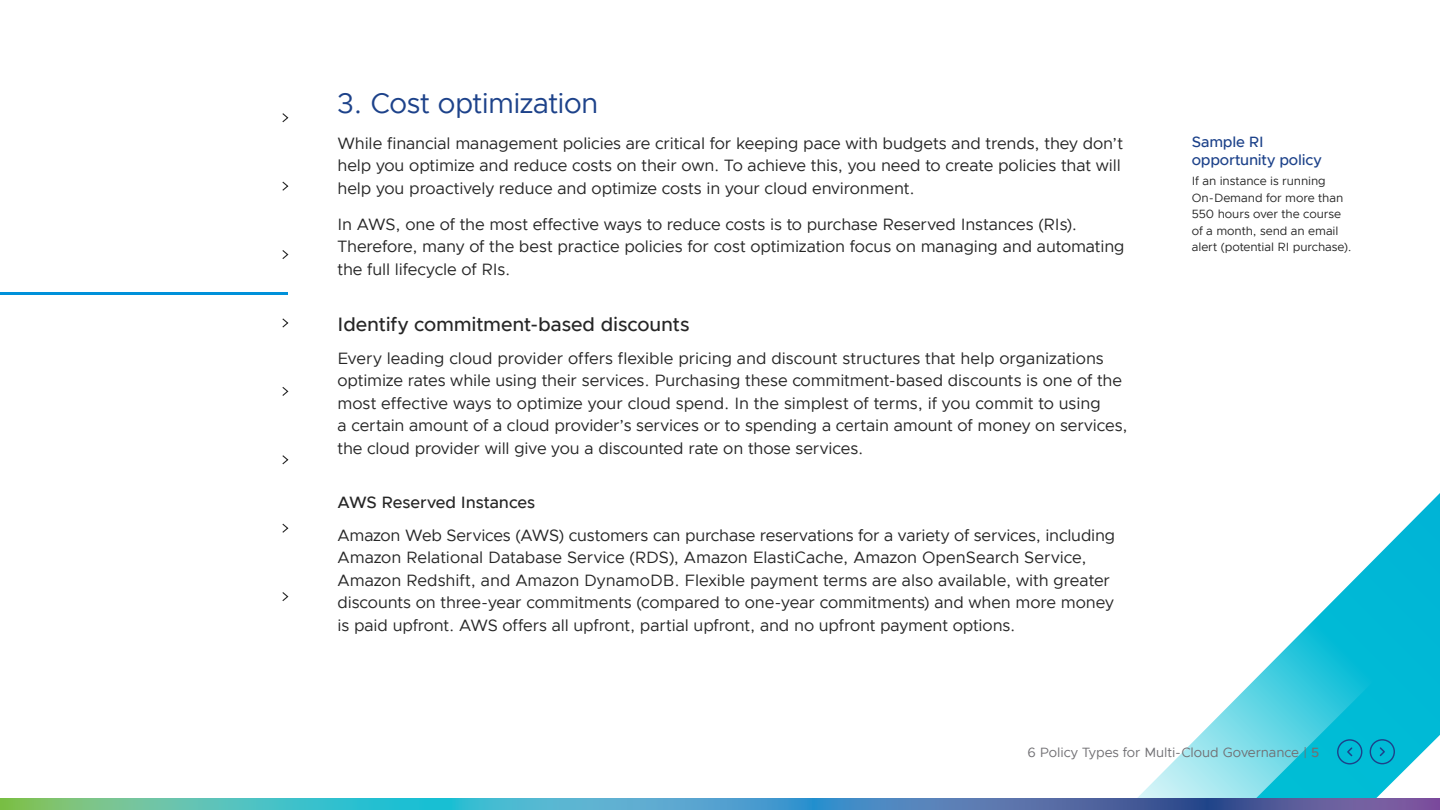
<style>
.page{position:relative;width:1440px;height:810px;background:#fff}
.page>*{position:absolute;margin:0;border:0;box-sizing:border-box;transform-origin:0 0}
.t1{font:28.5px "Metropolis";letter-spacing:-.02em;color:#1d428a}
.t2{font:500 19.5px "Metropolis";letter-spacing:-.005em;color:#262626}
.t3{font:16.5px/22.5px "Metropolis";letter-spacing:-.005em;color:#262626}
.t4{font:500 16.5px "Metropolis";letter-spacing:-.005em;color:#262626}
.t5{font:500 15px/18px "Metropolis";letter-spacing:-.015em;color:#1d428a}
.t6{font:13.5px "Metropolis";letter-spacing:-.005em;color:#717074}
.t7{font:12px/16.5px "Metropolis";letter-spacing:-.005em;color:#262626}
.s1{font-weight:500}
</style>
<div class="page">
<svg style="left:967px;top:493px;width:473px;height:306px"></svg>
<svg style="left:0;top:799px;width:1440px;height:11px;background:#5195b2"></svg>
<hr style="left:0;top:292px;width:288px;height:3px;background:#0091da">
<svg style="left:282px;top:113px;width:7px;height:10px"></svg>
<svg style="left:282px;top:181px;width:7px;height:10px"></svg>
<svg style="left:282px;top:250px;width:7px;height:9px"></svg>
<svg style="left:282px;top:318px;width:7px;height:10px"></svg>
<svg style="left:282px;top:387px;width:7px;height:9px"></svg>
<svg style="left:282px;top:455px;width:7px;height:10px"></svg>
<svg style="left:282px;top:523px;width:7px;height:10px"></svg>
<svg style="left:282px;top:592px;width:7px;height:9px"></svg>
<div style="left:1370px;top:739px;width:25px;height:25px;border:1px solid #1d428a;border-radius:50%"></div>
<svg style="left:1378px;top:746px;width:8px;height:12px"></svg>
<div style="left:1337px;top:739px;width:25px;height:26px;border:1px solid #1d428a;border-radius:50%"></div>
<svg style="left:1346px;top:746px;width:8px;height:12px"></svg>
<h1 class="t1" style="left:338px;top:85px;width:262px">3. Cost optimization</h1>
<p class="t3" style="left:338px;top:132px;width:787px">While financial management policies are critical for keeping pace with budgets and trends, they don’t help you optimize and reduce costs on their own. To achieve this, you need to create policies that will help you proactively reduce and optimize costs in your cloud environment.</p>
<p class="t3" style="left:338px;top:213px;width:789px">In AWS, one of the most effective ways to reduce costs is to purchase Reserved Instances (RIs).<br>Therefore, many of the best practice policies for cost optimization focus on managing and automating the full lifecycle of RIs.</p>
<p class="t2" style="left:338px;top:312px;width:354px">Identify commitment-based discounts</p>
<p class="t3" style="left:338px;top:347px;width:792px">Every leading cloud provider offers flexible pricing and discount structures that help organizations optimize rates while using their services. Purchasing these commitment-based discounts is one of the most effective ways to optimize your cloud spend. In the simplest of terms, if you commit to using<br>a certain amount of a cloud provider’s services or to spending a certain amount of money on services, the cloud provider will give you a discounted rate on those services.</p>
<p class="t4" style="left:338px;top:492px;width:199px">AWS Reserved Instances</p>
<p class="t3" style="left:338px;top:524px;width:779px">Amazon Web Services (AWS) customers can purchase reservations for a variety of services, including Amazon Relational Database Service (RDS), Amazon ElastiCache, Amazon OpenSearch Service, Amazon Redshift, and Amazon DynamoDB. Flexible payment terms are also available, with greater discounts on three-year commitments (compared to one-year commitments) and when more money is paid upfront. AWS offers all upfront, partial upfront, and no upfront payment options.</p>
<p class="t5" style="left:1192px;top:133px;width:131px">Sample RI opportunity policy</p>
<p class="t7" style="left:1192px;top:173px;width:161px">If an instance is running<br>On-Demand for more than<br>550 hours over the course of a month, send an email alert (potential RI purchase).</p>
<p class="t6" style="left:1028px;top:744px;width:293px">6 Policy Types for Multi-Cloud Governance | <span class="s1">5</span></p>
</div>
